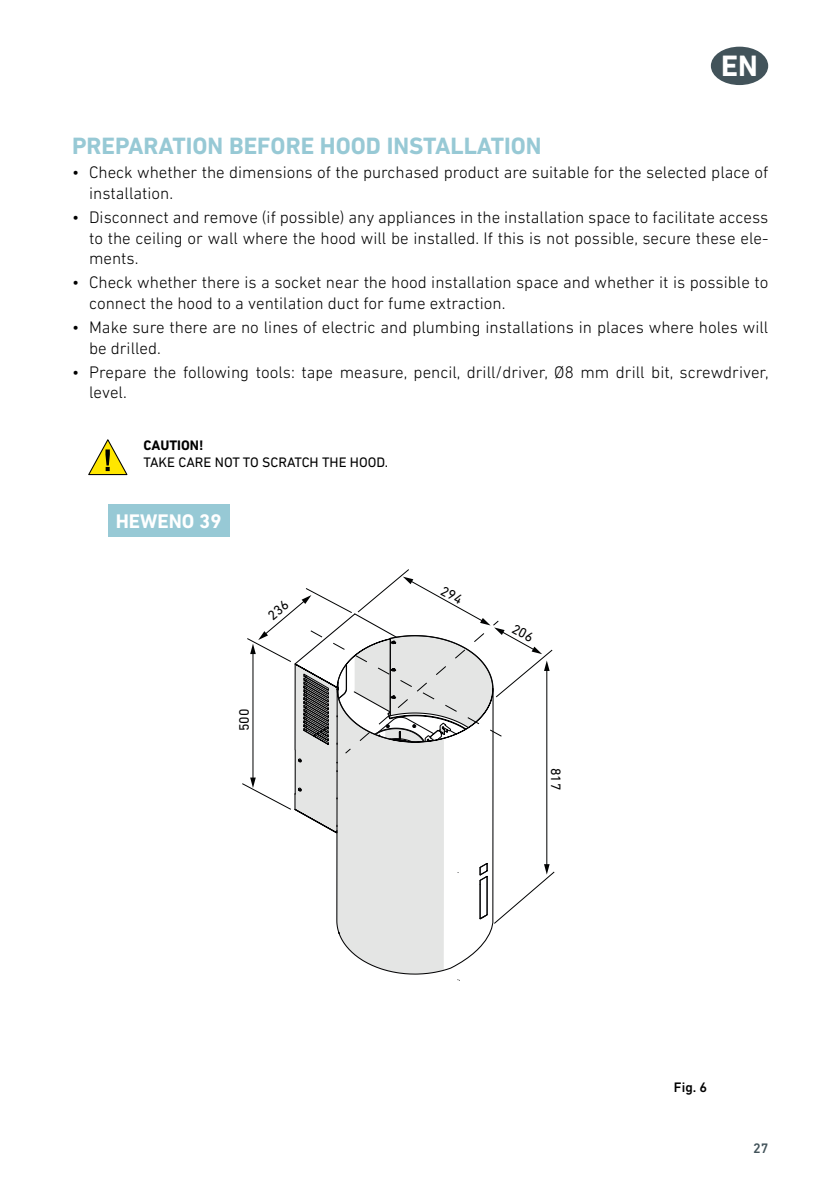
<style>
.page{position:relative;width:840px;height:1191px;background:#fff}
.page>*{position:absolute;margin:0;border:0;box-sizing:border-box;transform-origin:0 0}
.t1{font:700 30px "DIN Next LT Pro";color:#fff}
.t2{font:700 24px "DIN Next LT Pro";color:#97c9d5}
.t3{font:700 20px "DIN Next LT Pro";color:#fff}
.t4{font:300 17px/20.4px "DIN Next LT Pro";color:#000}
.t5{font:14px "DIN Next LT Pro";color:#000}
.t6{font:700 14px "DIN Next LT Pro";color:#000}
.t7{font:500 14px "DIN Next LT Pro";color:#000}
.t8{font:500 14px "DIN Next LT Pro";color:#42535a}
.t9{font:13.8px "DIN Next LT Pro";color:#000}
</style>
<div class="page">
<div style="left:710px;top:47px;width:57px;height:38px;background:#42535a;border-radius:50%"></div>
<svg style="left:88px;top:439px;width:40px;height:37px"></svg>
<div style="left:108px;top:504px;width:121px;height:33px;background:#97c9d5"></div>
<svg style="left:336px;top:834px;width:158px;height:141px"></svg>
<hr style="left:546px;top:669px;width:1px;height:197px;background:#010202">
<svg style="left:478px;top:861px;width:77px;height:63px"></svg>
<svg style="left:242px;top:569px;width:311px;height:265px"></svg>
<h1 class="t1" style="left:720px;top:48px;width:38px">EN</h1>
<h2 class="t2" style="left:72px;top:132px;width:471px">PREPARATION BEFORE HOOD INSTALLATION</h2>
<p class="t4" style="left:89px;top:162px;width:680px;text-indent:-17px">• Check whether the dimensions of the purchased product are suitable for the selected place of installation.</p>
<p class="t4" style="left:89px;top:207px;width:680px;text-align:justify;text-indent:-17px">• Disconnect and remove (if possible) any appliances in the installation space to facilitate access to the ceiling or wall where the hood will be installed. If this is not possible, secure these ele&shy;ments.</p>
<p class="t4" style="left:89px;top:272px;width:680px;text-indent:-17px">• Check whether there is a socket near the hood installation space and whether it is possible to connect the hood to a ventilation duct for fume extraction.</p>
<p class="t4" style="left:89px;top:317px;width:680px;text-indent:-17px">• Make sure there are no lines of electric and plumbing installations in places where holes will be drilled.</p>
<p class="t4" style="left:89px;top:362px;width:680px;text-indent:-17px">• Prepare the following tools: tape measure, pencil, drill/driver, Ø8 mm drill bit, screwdriver, level.</p>
<p class="t6" style="left:143px;top:437px;width:61px">CAUTION!</p>
<p class="t5" style="left:143px;top:454px;width:246px">TAKE CARE NOT TO SCRATCH THE HOOD.</p>
<p class="t3" style="left:116px;top:509px;width:107px">HEWENO 39</p>
<p class="t9" style="left:236px;top:731px;width:24px;rotate:-90deg">500</p>
<p class="t9" style="left:563px;top:767px;width:24px;rotate:90deg">817</p>
<p class="t7" style="left:673px;top:1079px;width:35px">Fig. 6</p>
<p class="t8" style="left:752px;top:1139px;width:17px">27</p>
</div>
